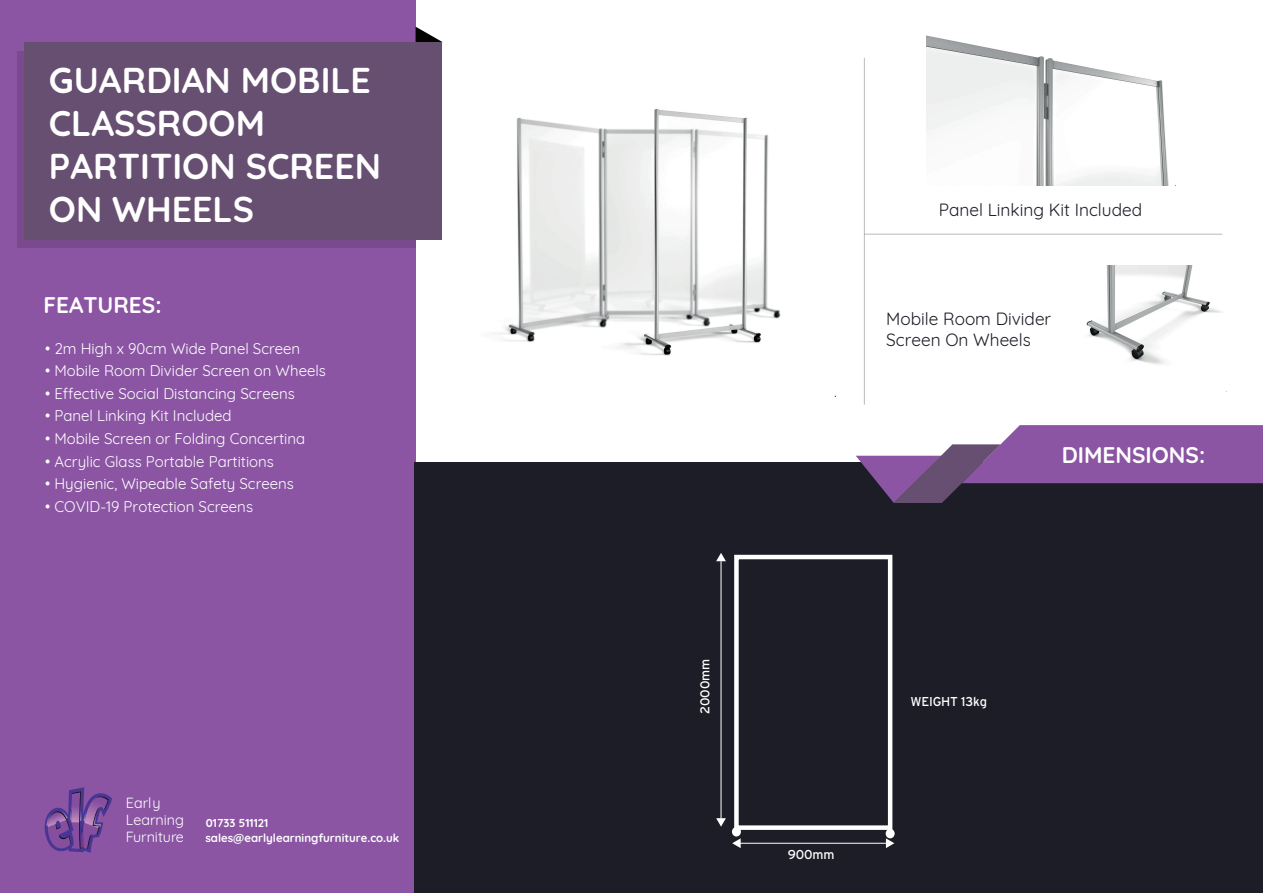
<style>
.page{position:relative;width:1263px;height:893px;background:#fff}
.page>*{position:absolute;margin:0;border:0;box-sizing:border-box;transform-origin:0 0}
.t1{font:700 35.85px/42.9px "Quicksand";color:#fff}
.t2{font:700 22.65px "Quicksand";color:#fff}
.t3{font:17.25px/20.7px "Quicksand";color:#1c1d27}
.t4{font:15px "Quicksand";color:#fff}
.t5{font:14.4px/17.2px "Quicksand";color:#fff}
.t6{font:12.9px "Interstate";letter-spacing:-.015em;color:#fff}
.t7{font:700 11.4px/15.8px "Quicksand";color:#fff}
</style>
<div class="page">
<div style="left:0;top:0;width:416px;height:893px;background:#8b55a3"></div>
<div style="left:415px;top:463px;width:848px;height:430px;background:#1c1d26"></div>
<div style="left:17px;top:52px;width:399px;height:196px;background:linear-gradient(to right,#794a8e,#794a8e)"></div>
<svg style="left:416px;top:27px;width:26px;height:15px"></svg>
<div style="left:25px;top:42px;width:417px;height:197px;background:#674f72"></div>
<svg style="left:856px;top:425px;width:407px;height:78px"></svg>
<hr style="left:864px;top:58px;width:1px;height:347px;background:#1c1d26">
<hr style="left:864px;top:234px;width:358px;height:1px;background:#1c1d26">
<svg style="left:44px;top:787px;width:68px;height:66px"></svg>
<img style="left:491px;top:109px;width:344px;height:287px">
<img style="left:1086px;top:266px;width:136px;height:99px">
<img style="left:926px;top:35px;width:243px;height:150px">
<div style="left:886px;top:829px;width:9px;height:9px;background:#fff;border-radius:50%"></div>
<div style="left:732px;top:827px;width:9px;height:9px;background:#fff;border-radius:50%"></div>
<svg style="left:716px;top:818px;width:10px;height:9px"></svg>
<svg style="left:716px;top:553px;width:10px;height:8px"></svg>
<hr style="left:721px;top:561px;width:1px;height:260px;background:#fff">
<hr style="left:734px;top:843px;width:156px;height:1px;background:#fff">
<svg style="left:732px;top:838px;width:9px;height:10px"></svg>
<svg style="left:886px;top:838px;width:8px;height:10px"></svg>
<div style="left:734px;top:555px;width:158px;height:275px;border:4px solid #fff"></div>
<h1 class="t1" style="left:49px;top:55px;width:334px">GUARDIAN MOBILE<br>CLASSROOM<br>PARTITION SCREEN<br>ON WHEELS</h1>
<h2 class="t2" style="left:43px;top:286px;width:120px">FEATURES:</h2>
<p class="t4" style="left:45px;top:337px;width:257px">• 2m High x 90cm Wide Panel Screen</p>
<p class="t4" style="left:45px;top:359px;width:282px">• Mobile Room Divider Screen on Wheels</p>
<p class="t4" style="left:45px;top:382px;width:251px">• Effective Social Distancing Screens</p>
<p class="t4" style="left:45px;top:404px;width:188px">• Panel Linking Kit Included</p>
<p class="t4" style="left:45px;top:427px;width:261px">• Mobile Screen or Folding Concertina</p>
<p class="t4" style="left:45px;top:449px;width:230px">• Acrylic Glass Portable Partitions</p>
<p class="t4" style="left:45px;top:472px;width:250px">• Hygienic, Wipeable Safety Screens</p>
<p class="t4" style="left:45px;top:495px;width:209px">• COVID-19 Protection Screens</p>
<p class="t5" style="left:126px;top:792px;width:60px">Early<br>Learning<br>Furniture</p>
<p class="t7" style="left:205px;top:814px;width:195px">01733 511121 sales@earlylearningfurniture.co.uk</p>
<p class="t6" style="left:698px;top:714px;width:56px;rotate:-90deg">2000mm</p>
<p class="t3" style="left:939px;top:197px;width:205px">Panel Linking Kit Included</p>
<p class="t3" style="left:886px;top:307px;width:166px">Mobile Room Divider<br>Screen On Wheels</p>
<h2 class="t2" style="left:1062px;top:436px;width:145px">DIMENSIONS:</h2>
<p class="t6" style="left:788px;top:847px;width:48px">900mm</p>
<p class="t6" style="left:910px;top:694px;width:78px">WEIGHT 13kg</p>
</div>
